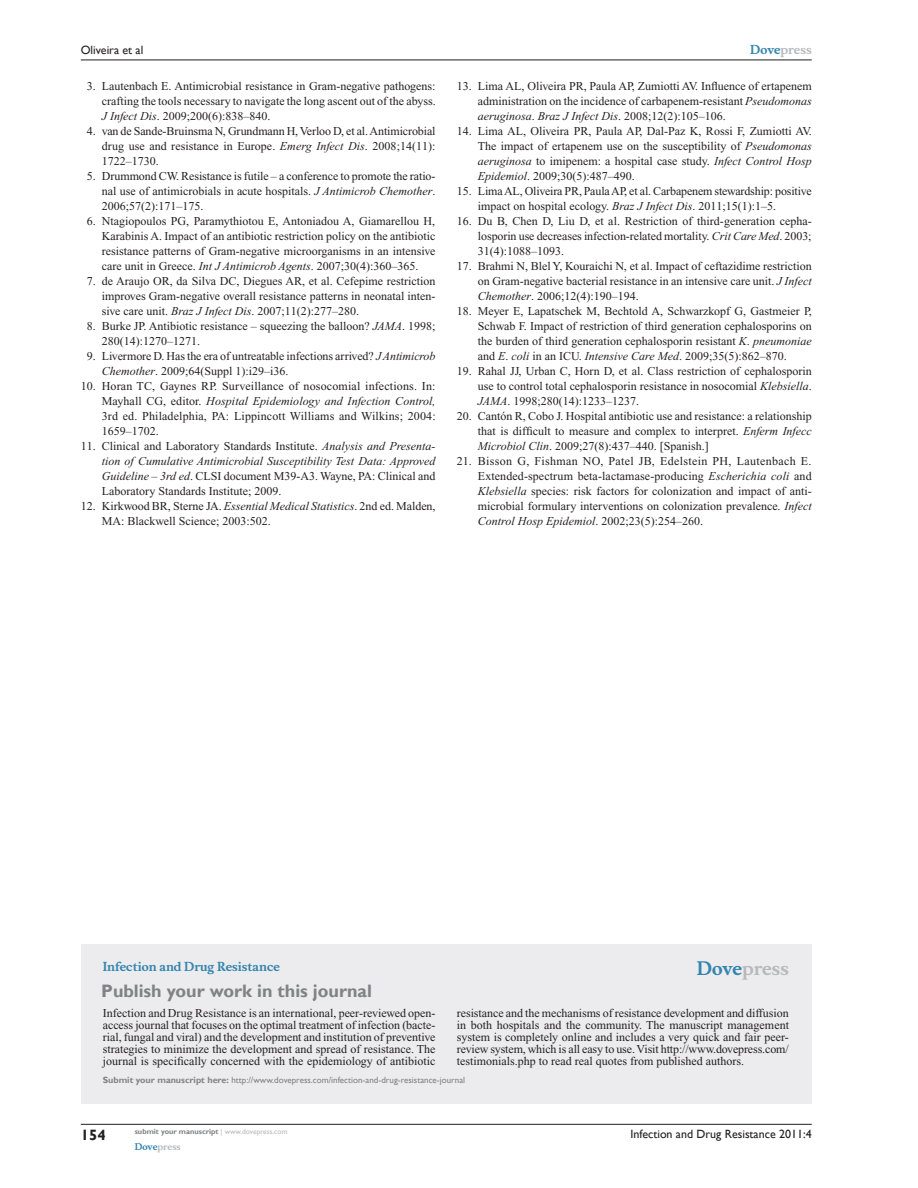
<style>
.page{position:relative;width:918px;height:1188px;background:#fff}
.page>*{position:absolute;margin:0;border:0;box-sizing:border-box;transform-origin:0 0}
.t1{font:700 18px "Gill Sans";color:#808285}
.t2{font:700 18px "Musee";color:#b8b9bc}
.t3{font:700 15px "Gill Sans";color:#231f20}
.t4{font:12px/15px "Times New Roman";color:#231f20;text-align:justify}
.t5{font:12px "Gill Sans";color:#231f20}
.t6{font:700 12px "Musee";color:#3485ae}
.t7{font:700 12px "Musee";color:#b8b9bc}
.t8{font:9px "Gill Sans";color:#808285}
.t9{font:700 9px "Musee";color:#b8b9bc}
.t10{font:700 7.5px "Gill Sans";color:#808285}
.s1{font-style:italic}
.s2{color:#3485ae}
.s3{font-weight:700}
.s4{font-weight:400;color:#b8b9bc}
</style>
<div class="page">
<div style="left:81px;top:944px;width:731px;height:159px;background:#ececee"></div>
<hr style="left:81px;top:1124px;width:731px;height:1px;background:#231f20">
<hr style="left:81px;top:60px;width:731px;height:1px;background:#231f20">
<p class="t5" style="left:81px;top:43px;width:64px">Oliveira et al</p>
<p class="t4" style="left:102px;top:79px;width:335px;text-indent:-15px">3. Lautenbach E. Antimicrobial resistance in Gram-negative pathogens: crafting the tools necessary to navigate the long ascent out of the abyss.<br><span class="s1">J Infect Dis</span>. 2009;200(6):838–840.</p>
<p class="t4" style="left:102px;top:124px;width:335px;text-indent:-15px">4. van de Sande-Bruinsma N, Grundmann H, Verloo D, et al. Antimicrobial drug use and resistance in Europe. <span class="s1">Emerg Infect Dis</span>. 2008;14(11):<br>1722–1730.</p>
<p class="t4" style="left:102px;top:169px;width:335px;text-indent:-15px">5. Drummond CW. Resistance is futile – a conference to promote the ratio&shy;nal use of antimicrobials in acute hospitals. <span class="s1">J Antimicrob Chemother</span>.<br>2006;57(2):171–175.</p>
<p class="t4" style="left:102px;top:214px;width:335px;text-indent:-15px">6. Ntagiopoulos PG, Paramythiotou E, Antoniadou A, Giamarellou H, Karabinis A. Impact of an antibiotic restriction policy on the antibiotic resistance patterns of Gram-negative microorganisms in an intensive care unit in Greece. <span class="s1">Int J Antimicrob Agents</span>. 2007;30(4):360–365.</p>
<p class="t4" style="left:102px;top:274px;width:335px;text-indent:-15px">7. de Araujo OR, da Silva DC, Diegues AR, et al. Cefepime restriction improves Gram-negative overall resistance patterns in neonatal inten&shy;sive care unit. <span class="s1">Braz J Infect Dis</span>. 2007;11(2):277–280.</p>
<p class="t4" style="left:102px;top:319px;width:335px;text-indent:-15px">8. Burke JP. Antibiotic resistance – squeezing the balloon? <span class="s1">JAMA</span>. 1998;<br>280(14):1270–1271.</p>
<p class="t4" style="left:102px;top:349px;width:335px;text-indent:-15px">9. Livermore D. Has the era of untreatable infections arrived? <span class="s1">J Antimicrob<br>Chemother</span>. 2009;64(Suppl 1):i29–i36.</p>
<p class="t4" style="left:102px;top:379px;width:335px;text-indent:-21px">10. Horan TC, Gaynes RP. Surveillance of nosocomial infections. In:<br>Mayhall CG, editor. <span class="s1">Hospital Epidemiology and Infection Control, </span>3rd ed. Philadelphia, PA: Lippincott Williams and Wilkins; 2004:<br>1659–1702.</p>
<p class="t4" style="left:102px;top:439px;width:335px;text-indent:-21px">11. Clinical and Laboratory Standards Institute. <span class="s1">Analysis and Presenta&shy;tion of Cumulative Antimicrobial Susceptibility Test Data: Approved Guideline – 3rd ed</span>. CLSI document M39-A3. Wayne, PA: Clinical and Laboratory Standards Institute; 2009.</p>
<p class="t4" style="left:102px;top:499px;width:335px;text-indent:-21px">12. Kirkwood BR, Sterne JA. <span class="s1">Essential Medical Statistics</span>. 2nd ed. Malden,<br>MA: Blackwell Science; 2003:502.</p>
<p class="t7" style="left:750px;top:43px;width:63px"><span class="s2">Dove</span>press</p>
<p class="t4" style="left:478px;top:79px;width:335px;text-indent:-21px">13. Lima AL, Oliveira PR, Paula AP, Zumiotti AV. Influence of ertapenem administration on the incidence of carbapenem-resistant <span class="s1">Pseudomonas aeruginosa</span>. <span class="s1">Braz J Infect Dis</span>. 2008;12(2):105–106.</p>
<p class="t4" style="left:478px;top:124px;width:335px;text-indent:-21px">14. Lima AL, Oliveira PR, Paula AP, Dal-Paz K, Rossi F, Zumiotti AV.<br>The impact of ertapenem use on the susceptibility of <span class="s1">Pseudomonas aeruginosa</span> to imipenem: a hospital case study. <span class="s1">Infect Control Hosp Epidemiol</span>. 2009;30(5):487–490.</p>
<p class="t4" style="left:478px;top:184px;width:335px;text-indent:-21px">15. Lima AL, Oliveira PR, Paula AP, et al. Carbapenem stewardship: positive impact on hospital ecology. <span class="s1">Braz J Infect Dis</span>. 2011;15(1):1–5.</p>
<p class="t4" style="left:478px;top:214px;width:335px;text-indent:-21px">16. Du B, Chen D, Liu D, et al. Restriction of third-generation cepha&shy;losporin use decreases infection-related mortality. <span class="s1">Crit Care Med</span>. 2003; 31(4):1088–1093.</p>
<p class="t4" style="left:478px;top:259px;width:335px;text-indent:-21px">17. Brahmi N, Blel Y, Kouraichi N, et al. Impact of ceftazidime restriction on Gram-negative bacterial resistance in an intensive care unit. <span class="s1">J Infect Chemother</span>. 2006;12(4):190–194.</p>
<p class="t4" style="left:478px;top:304px;width:335px;text-indent:-21px">18. Meyer E, Lapatschek M, Bechtold A, Schwarzkopf G, Gastmeier P, Schwab F. Impact of restriction of third generation cephalosporins on the burden of third generation cephalosporin resistant <span class="s1">K</span>. <span class="s1">pneumoniae </span>and <span class="s1">E</span>. <span class="s1">coli</span> in an ICU. <span class="s1">Intensive Care Med</span>. 2009;35(5):862–870.</p>
<p class="t4" style="left:478px;top:364px;width:335px;text-indent:-21px">19. Rahal JJ, Urban C, Horn D, et al. Class restriction of cephalosporin use to control total cephalosporin resistance in nosocomial <span class="s1">Klebsiella</span>.<br><span class="s1">JAMA</span>. 1998;280(14):1233–1237.</p>
<p class="t4" style="left:478px;top:409px;width:335px;text-indent:-21px">20. Cantón R, Cobo J. Hospital antibiotic use and resistance: a relationship that is difficult to measure and complex to interpret. <span class="s1">Enferm Infecc Microbiol Clin</span>. 2009;27(8):437–440. [Spanish.]</p>
<p class="t4" style="left:478px;top:454px;width:336px;text-indent:-21px">21. Bisson G, Fishman NO, Patel JB, Edelstein PH, Lautenbach E.<br>Extended-spectrum beta-lactamase-producing <span class="s1">Escherichia coli</span> and <span class="s1">Klebsiella</span> species: risk factors for colonization and impact of anti&shy;microbial formulary interventions on colonization prevalence. <span class="s1">Infect Control Hosp Epidemiol</span>. 2002;23(5):254–260.</p>
<p class="t6" style="left:103px;top:959px;width:179px">Infection and Drug Resistance</p>
<h1 class="t1" style="left:101px;top:980px;width:272px">Publish your work in this journal</h1>
<h1 class="t2" style="left:697px;top:958px;width:94px"><span class="s2">Dove</span>press</h1>
<p class="t4" style="left:103px;top:1007px;width:334px;line-height:12px">Infection and Drug Resistance is an international, peer-reviewed open&shy;access journal that focuses on the optimal treatment of infection (bacte&shy;rial, fungal and viral) and the development and institution of preventive strategies to minimize the development and spread of resistance. The journal is specifically concerned with the epidemiology of antibiotic</p>
<p class="t4" style="left:457px;top:1007px;width:334px;line-height:12px">resistance and the mechanisms of resistance development and diffusion in both hospitals and the community. The manuscript management system is completely online and includes a very quick and fair peer&shy;review system, which is all easy to use. Visit http://www.dovepress.com/ testimonials.php to read real quotes from published authors.</p>
<p class="t8" style="left:103px;top:1075px;width:364px"><span class="s3">Submit your manuscript here:</span> http://www.dovepress.com/infection-and-drug-resistance-journal</p>
<p class="t3" style="left:81px;top:1126px;width:26px">154</p>
<p class="t10" style="left:135px;top:1127px;width:154px">submit your manuscript <span class="s4">| www.dovepress.com</span></p>
<p class="t9" style="left:135px;top:1141px;width:48px"><span class="s2">Dove</span>press</p>
<p class="t5" style="left:631px;top:1127px;width:183px">Infection and Drug Resistance 2011:4</p>
</div>
